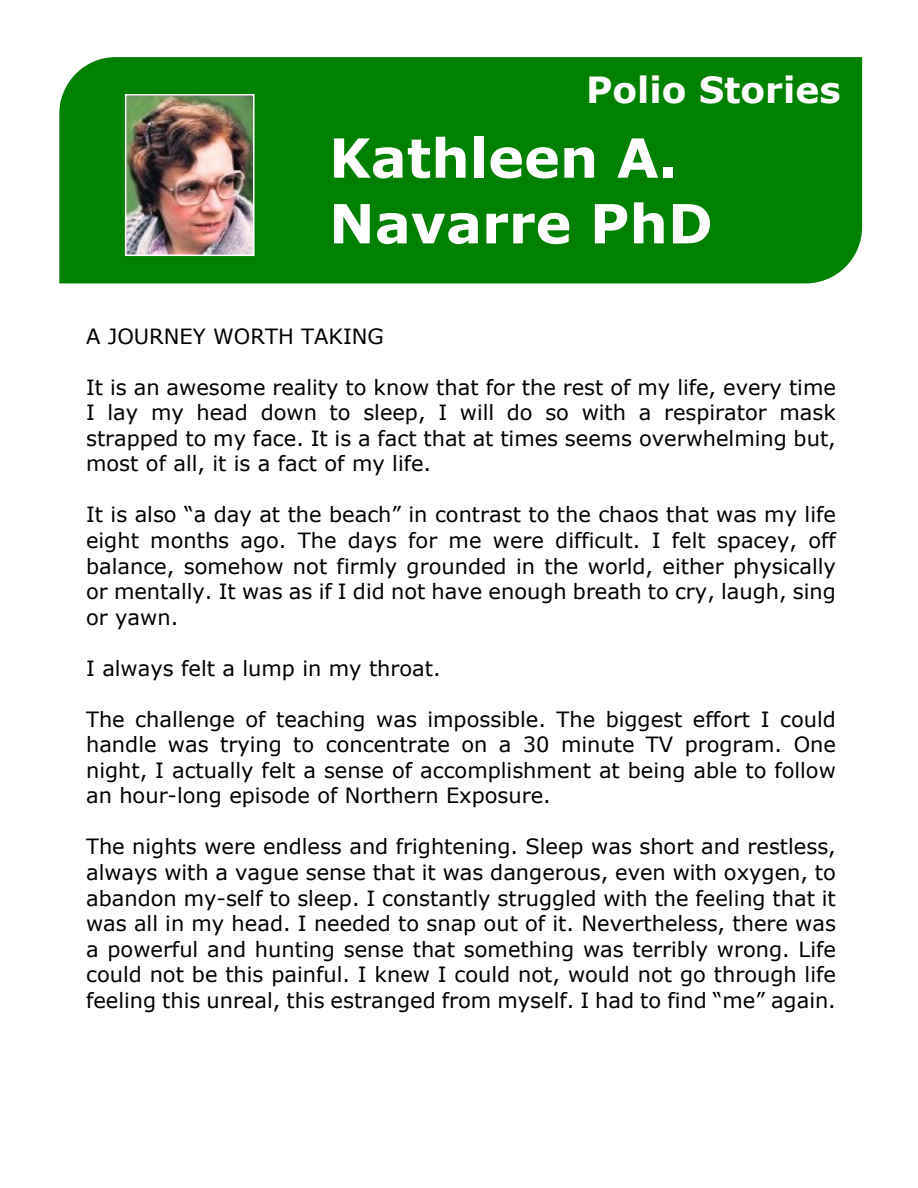
<style>
.page{position:relative;width:918px;height:1188px;background:#fff}
.page>*{position:absolute;margin:0;border:0;box-sizing:border-box;transform-origin:0 0}
.t1{font:700 54px/65.7px "Verdana";color:#fff}
.t2{font:700 36px "Verdana";color:#fff}
.t3{font:21px/25.5px "Verdana";color:#000;text-align:justify}
</style>
<div class="page">
<div style="left:59px;top:57px;width:803px;height:226px;background:#008000"></div>
<img style="left:128px;top:97px;width:124px;height:156px">
<div style="left:125px;top:94px;width:130px;height:162px;border:2px solid #fff"></div>
<h2 class="t2" style="left:586px;top:76px;width:256px">Polio Stories</h2>
<h1 class="t1" style="left:329px;top:130px;width:385px">Kathleen A.<br>Navarre PhD</h1>
<p class="t3" style="left:86px;top:325px;width:299px">A JOURNEY WORTH TAKING</p>
<p class="t3" style="left:86px;top:376px;width:751px">It is an awesome reality to know that for the rest of my life, every time I lay my head down to sleep, I will do so with a respirator mask strapped to my face. It is a fact that at times seems overwhelming but, most of all, it is a fact of my life.</p>
<p class="t3" style="left:86px;top:504px;width:751px">It is also “a day at the beach” in contrast to the chaos that was my life eight months ago. The days for me were difficult. I felt spacey, off balance, somehow not firmly grounded in the world, either physically or mentally. It was as if I did not have enough breath to cry, laugh, sing or yawn.</p>
<p class="t3" style="left:86px;top:657px;width:356px">I always felt a lump in my throat.</p>
<p class="t3" style="left:86px;top:708px;width:751px">The challenge of teaching was impossible. The biggest effort I could handle was trying to concentrate on a 30 minute TV program. One night, I actually felt a sense of accomplishment at being able to follow an hour-long episode of Northern Exposure.</p>
<p class="t3" style="left:86px;top:836px;width:751px">The nights were endless and frightening. Sleep was short and restless, always with a vague sense that it was dangerous, even with oxygen, to abandon my-self to sleep. I constantly struggled with the feeling that it was all in my head. I needed to snap out of it. Nevertheless, there was a powerful and hunting sense that something was terribly wrong. Life could not be this painful. I knew I could not, would not go through life feeling this unreal, this estranged from myself. I had to find “me” again.</p>
</div>
